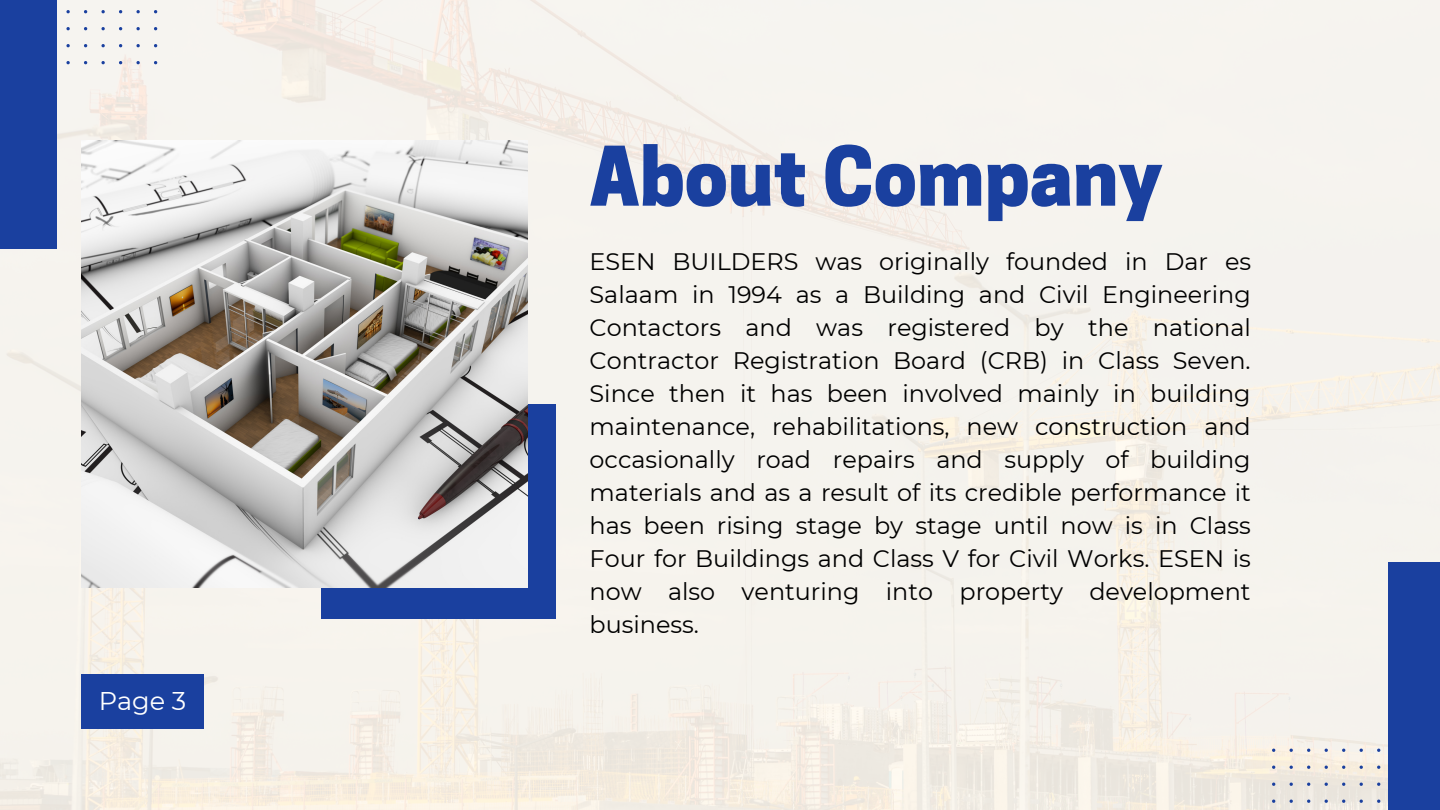
<style>
.page{position:relative;width:1440px;height:810px;background:#fff}
.page>*{position:absolute;margin:0;border:0;box-sizing:border-box;transform-origin:0 0}
.t1{font:800 77px "Cooper Hewitt";color:#1a409f}
.t2{font:25.6px "Montserrat";color:#fff}
.t3{font:23.9px/33px "Montserrat";color:#000;text-align:justify}
</style>
<div class="page">
<img style="left:0;top:0;width:1440px;height:810px">
<div style="left:321px;top:404px;width:235px;height:215px;background:#1a409f"></div>
<img style="left:81px;top:141px;width:447px;height:446px">
<div style="left:57px;top:0;width:100px;height:64px;background:#f6f4f0"></div>
<svg style="left:1272px;top:749px;width:116px;height:61px"></svg>
<div style="left:0;top:0;width:57px;height:249px;background:#1a409f"></div>
<div style="left:1388px;top:562px;width:52px;height:248px;background:#1a409f"></div>
<div style="left:81px;top:674px;width:123px;height:55px;background:#1a409f"></div>
<p class="t2" style="left:99px;top:685px;width:89px">Page 3</p>
<h1 class="t1" style="left:590px;top:148px;width:574px">About Company</h1>
<p class="t3" style="left:590px;top:245px;width:663px">ESEN BUILDERS was originally founded in Dar es Salaam in 1994 as a Building and Civil Engineering Contactors and was registered by the national Contractor Registration Board (CRB) in Class Seven.<br>Since then it has been involved mainly in building maintenance, rehabilitations, new construction and occasionally road repairs and supply of building materials and as a result of its credible performance it has been rising stage by stage until now is in Class Four for Buildings and Class V for Civil Works. ESEN is now also venturing into property development business.</p>
</div>
